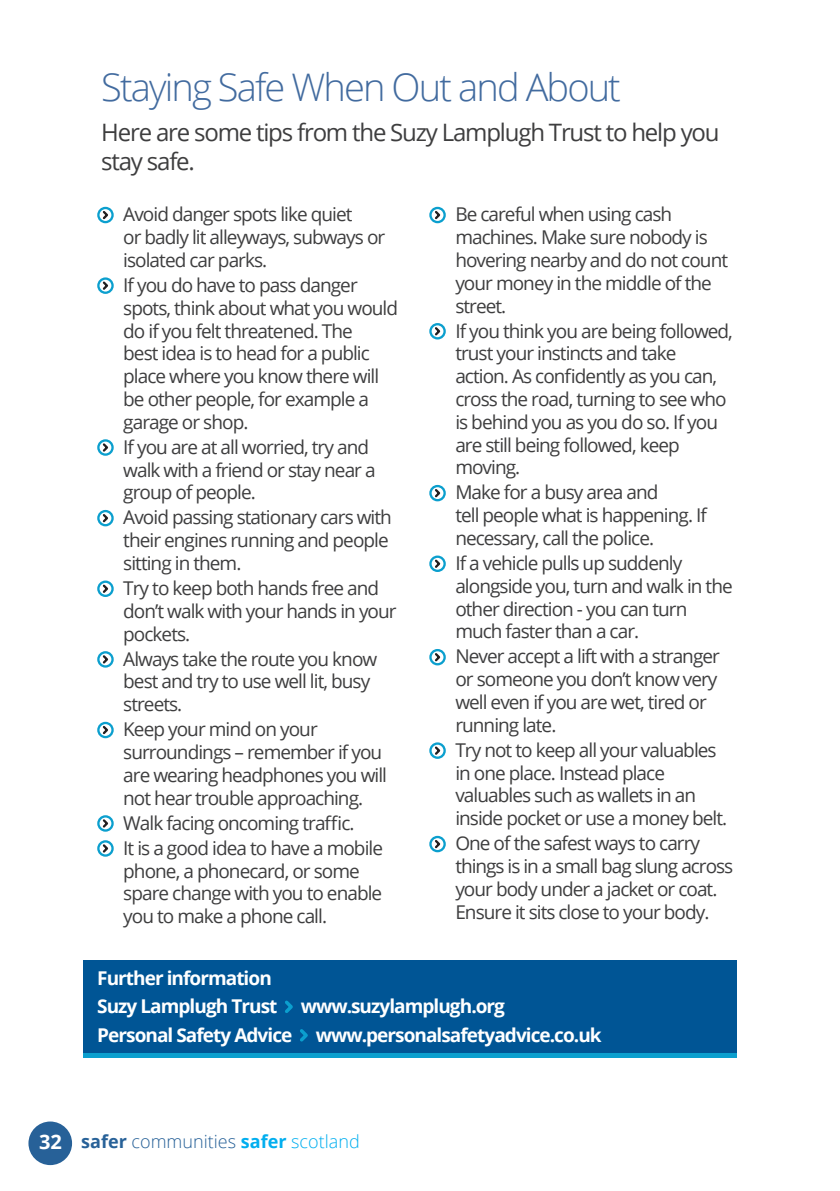
<style>
.page{position:relative;width:840px;height:1191px;background:#fff}
.page>*{position:absolute;margin:0;border:0;box-sizing:border-box;transform-origin:0 0}
.t1{font:300 38px "Open Sans";letter-spacing:-.05em;color:#426b9f}
.t2{font:24px/28.8px "Open Sans";letter-spacing:-.05em;color:#3e3e3f}
.t3{font:19px/22.8px "Open Sans";letter-spacing:-.05em;color:#3e3e3f}
.t4{font:700 19px "Open Sans";letter-spacing:-.05em;color:#fff}
.t5{font:300 18px "Open Sans";color:#276198}
.s1{font-weight:700;font-size:20px;color:#fff}
.s2{font-weight:700}
.s3{font-weight:700;color:#00aeef}
.s4{color:#00aeef}
</style>
<div class="page">
<div style="left:28px;top:1121px;width:44px;height:44px;background:#276198;border-radius:50%"></div>
<hr style="left:839px;top:0;width:1px;height:710px;background:#834c74">
<div style="left:83px;top:960px;width:654px;height:94px;background:#005595"></div>
<svg style="left:101px;top:210px;width:9px;height:10px"></svg>
<div style="left:97px;top:207px;width:17px;height:16px;border:2px solid #0b9fce;border-radius:50%"></div>
<svg style="left:101px;top:280px;width:9px;height:11px"></svg>
<div style="left:97px;top:277px;width:17px;height:17px;border:2px solid #0b9fce;border-radius:50%"></div>
<svg style="left:101px;top:442px;width:9px;height:11px"></svg>
<div style="left:97px;top:439px;width:17px;height:17px;border:2px solid #0b9fce;border-radius:50%"></div>
<svg style="left:101px;top:513px;width:9px;height:10px"></svg>
<div style="left:97px;top:510px;width:17px;height:16px;border:2px solid #0b9fce;border-radius:50%"></div>
<svg style="left:101px;top:583px;width:9px;height:11px"></svg>
<div style="left:97px;top:580px;width:17px;height:17px;border:2px solid #0b9fce;border-radius:50%"></div>
<svg style="left:101px;top:654px;width:9px;height:10px"></svg>
<div style="left:97px;top:651px;width:17px;height:16px;border:2px solid #0b9fce;border-radius:50%"></div>
<svg style="left:101px;top:725px;width:9px;height:10px"></svg>
<div style="left:97px;top:722px;width:17px;height:16px;border:2px solid #0b9fce;border-radius:50%"></div>
<svg style="left:101px;top:818px;width:9px;height:10px"></svg>
<div style="left:97px;top:815px;width:17px;height:16px;border:2px solid #0b9fce;border-radius:50%"></div>
<svg style="left:101px;top:843px;width:9px;height:10px"></svg>
<div style="left:97px;top:840px;width:17px;height:16px;border:2px solid #0b9fce;border-radius:50%"></div>
<svg style="left:432px;top:210px;width:10px;height:10px"></svg>
<div style="left:429px;top:207px;width:16px;height:16px;border:2px solid #0b9fce;border-radius:50%"></div>
<svg style="left:432px;top:326px;width:10px;height:10px"></svg>
<div style="left:429px;top:323px;width:16px;height:16px;border:2px solid #0b9fce;border-radius:50%"></div>
<svg style="left:432px;top:488px;width:10px;height:10px"></svg>
<div style="left:429px;top:485px;width:16px;height:16px;border:2px solid #0b9fce;border-radius:50%"></div>
<svg style="left:432px;top:558px;width:10px;height:11px"></svg>
<div style="left:429px;top:555px;width:16px;height:17px;border:2px solid #0b9fce;border-radius:50%"></div>
<svg style="left:432px;top:652px;width:10px;height:10px"></svg>
<div style="left:429px;top:649px;width:16px;height:16px;border:2px solid #0b9fce;border-radius:50%"></div>
<svg style="left:432px;top:745px;width:10px;height:11px"></svg>
<div style="left:429px;top:742px;width:16px;height:17px;border:2px solid #0b9fce;border-radius:50%"></div>
<svg style="left:432px;top:839px;width:10px;height:10px"></svg>
<div style="left:429px;top:836px;width:16px;height:16px;border:2px solid #0b9fce;border-radius:50%"></div>
<svg style="left:285px;top:1000px;width:8px;height:13px"></svg>
<svg style="left:300px;top:1029px;width:8px;height:13px"></svg>
<hr style="left:83px;top:1053px;width:654px;height:4px;background:#0b9fce">
<p class="t1" style="left:101px;top:61px;width:521px">Staying Safe When Out and About</p>
<p class="t2" style="left:101px;top:117px;width:619px">Here are some tips from the Suzy Lamplugh Trust to help you stay safe.</p>
<p class="t3" style="left:123px;top:202px;width:263px">Avoid danger spots like quiet<br>or badly lit alleyways, subways or isolated car parks.</p>
<p class="t3" style="left:123px;top:273px;width:276px">If you do have to pass danger spots, think about what you would do if you felt threatened. The<br>best idea is to head for a public place where you know there will be other people, for example a garage or shop.</p>
<p class="t3" style="left:123px;top:435px;width:254px">If you are at all worried, try and walk with a friend or stay near a group of people.</p>
<p class="t3" style="left:123px;top:505px;width:270px">Avoid passing stationary cars with their engines running and people sitting in them.</p>
<p class="t3" style="left:123px;top:576px;width:275px">Try to keep both hands free and don’t walk with your hands in your pockets.</p>
<p class="t3" style="left:123px;top:647px;width:255px">Always take the route you know best and try to use well lit, busy streets.</p>
<p class="t3" style="left:123px;top:717px;width:265px">Keep your mind on your surroundings – remember if you are wearing headphones you will not hear trouble approaching.</p>
<p class="t3" style="left:123px;top:811px;width:233px">Walk facing oncoming traffic.</p>
<p class="t3" style="left:123px;top:836px;width:261px">It is a good idea to have a mobile phone, a phonecard, or some spare change with you to enable you to make a phone call.</p>
<p class="t3" style="left:455px;top:202px;width:274px">Be careful when using cash machines. Make sure nobody is hovering nearby and do not count your money in the middle of the street.</p>
<p class="t3" style="left:455px;top:319px;width:279px">If you think you are being followed, trust your instincts and take action. As confidently as you can, cross the road, turning to see who is behind you as you do so. If you are still being followed, keep moving.</p>
<p class="t3" style="left:455px;top:480px;width:253px">Make for a busy area and<br>tell people what is happening. If necessary, call the police.</p>
<p class="t3" style="left:455px;top:551px;width:279px">If a vehicle pulls up suddenly alongside you, turn and walk in the other direction - you can turn much faster than a car.</p>
<p class="t3" style="left:455px;top:644px;width:266px">Never accept a lift with a stranger or someone you don’t know very well even if you are wet, tired or running late.</p>
<p class="t3" style="left:455px;top:738px;width:273px">Try not to keep all your valuables in one place. Instead place valuables such as wallets in an inside pocket or use a money belt.</p>
<p class="t3" style="left:455px;top:831px;width:279px">One of the safest ways to carry things is in a small bag slung across your body under a jacket or coat.<br>Ensure it sits close to your body.</p>
<p class="t4" style="left:97px;top:964px;width:176px">Further information</p>
<p class="t4" style="left:97px;top:992px;width:409px">Suzy Lamplugh Trust www.suzylamplugh.org</p>
<p class="t4" style="left:97px;top:1021px;width:505px">Personal Safety Advice www.personalsafetyadvice.co.uk</p>
<p class="t5" style="left:39px;top:1129px;width:322px"><span class="s1">32</span> <span class="s2">safer</span> communities <span class="s3">safer</span> <span class="s4">scotland</span></p>
</div>
